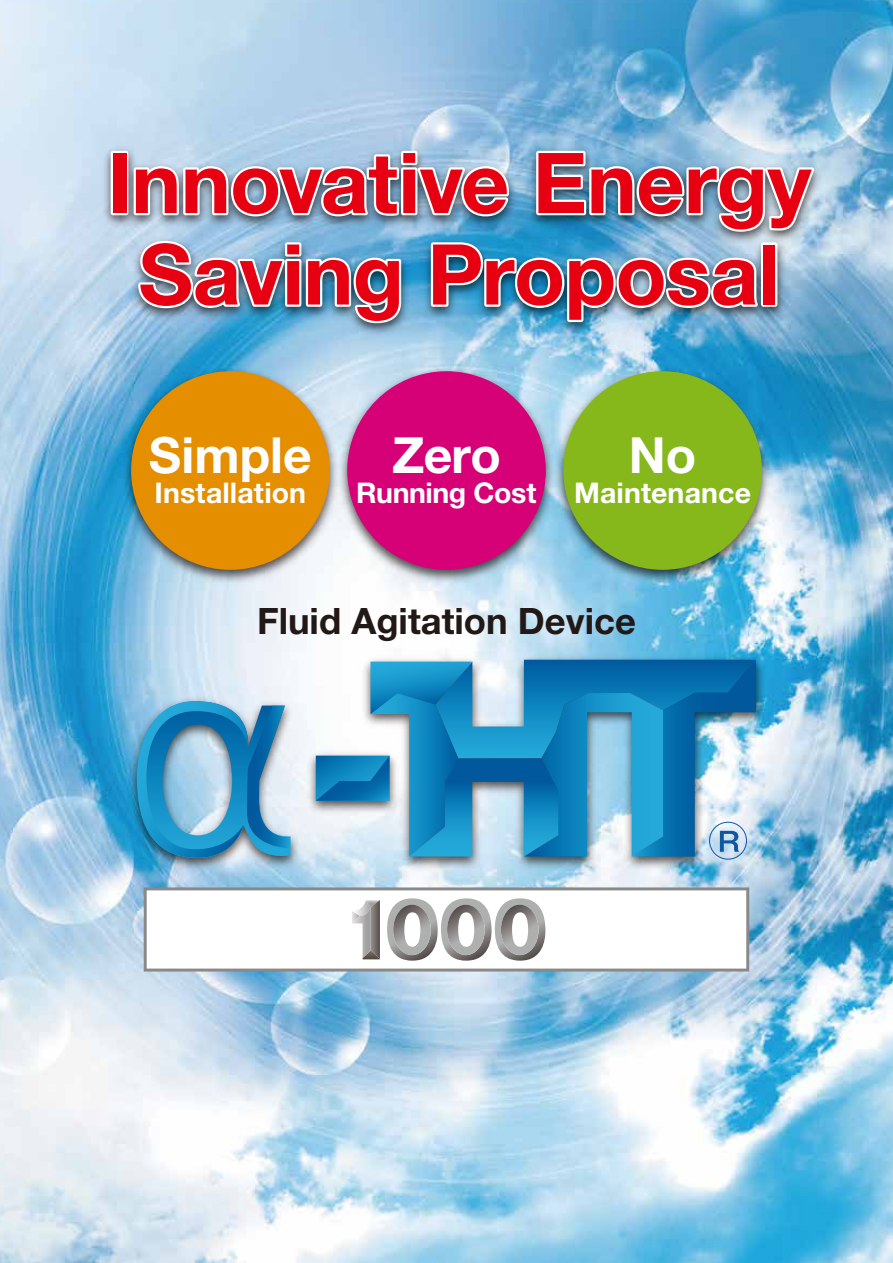
<style>
.page{position:relative;width:893px;height:1263px;background:#fff}
.page>*{position:absolute;margin:0;border:0;box-sizing:border-box;transform-origin:0 0}
.t1{font:700 84px/91.5px "Helvetica Neue LT Std";letter-spacing:-.005em;color:#e60012;text-align:center}
.t2{font:700 49.8px "Helvetica Neue LT Std";color:#fff}
.t3{font:700 36.45px "Helvetica Neue LT Std";color:#221815}
.t4{font:700 28.5px "Helvetica Neue LT Std";letter-spacing:.005em;color:#fff}
.t5{font:700 28.5px "Helvetica Neue LT Std";letter-spacing:-.015em;color:#fff}
</style>
<div class="page">
<img style="left:0;top:0;width:893px;height:1263px">
<img style="left:92px;top:133px;width:737px;height:210px">
<div style="left:111px;top:151px;width:17px;height:64px;border:4px solid #fff"></div>
<svg style="left:131px;top:149px;width:381px;height:70px"></svg>
<img style="left:534px;top:149px;width:284px;height:85px">
<img style="left:136px;top:239px;width:267px;height:86px">
<img style="left:429px;top:240px;width:335px;height:84px">
<div style="left:761px;top:242px;width:16px;height:65px;border:4px solid #fff"></div>
<img style="left:56px;top:636px;width:713px;height:290px">
<svg style="left:137px;top:701px;width:153px;height:159px;background:#60a5ca"></svg>
<div style="left:709px;top:822px;width:38px;height:37px;border:1px solid #10589e;border-radius:50%"></div>
<svg style="left:316px;top:660px;width:440px;height:196px;background:#5ca5cc"></svg>
<img style="left:118px;top:363px;width:216px;height:224px">
<div style="left:131px;top:371px;width:199px;height:199px;background:#e48e00;border-radius:50%"></div>
<img style="left:334px;top:363px;width:217px;height:224px">
<div style="left:347px;top:371px;width:199px;height:199px;background:#d60077;border-radius:50%"></div>
<img style="left:551px;top:363px;width:224px;height:224px">
<div style="left:563px;top:371px;width:199px;height:199px;background:#86b81c;border-radius:50%"></div>
<svg style="left:144px;top:887px;width:605px;height:84px"></svg>
<svg style="left:352px;top:900px;width:28px;height:59px"></svg>
<svg style="left:387px;top:898px;width:158px;height:63px"></svg>
<p class="t1" style="left:107px;top:135px;width:706px">Innovative Energy<br>Saving Proposal</p>
<p class="t2" style="left:149px;top:424px;width:165px">Simple</p>
<p class="t4" style="left:155px;top:475px;width:153px">Installation</p>
<p class="t2" style="left:392px;top:424px;width:110px">Zero</p>
<p class="t5" style="left:356px;top:475px;width:182px">Running Cost</p>
<p class="t2" style="left:629px;top:425px;width:69px">No</p>
<p class="t4" style="left:574px;top:475px;width:178px">Maintenance</p>
<p class="t3" style="left:257px;top:599px;width:380px">Fluid Agitation Device</p>
</div>
